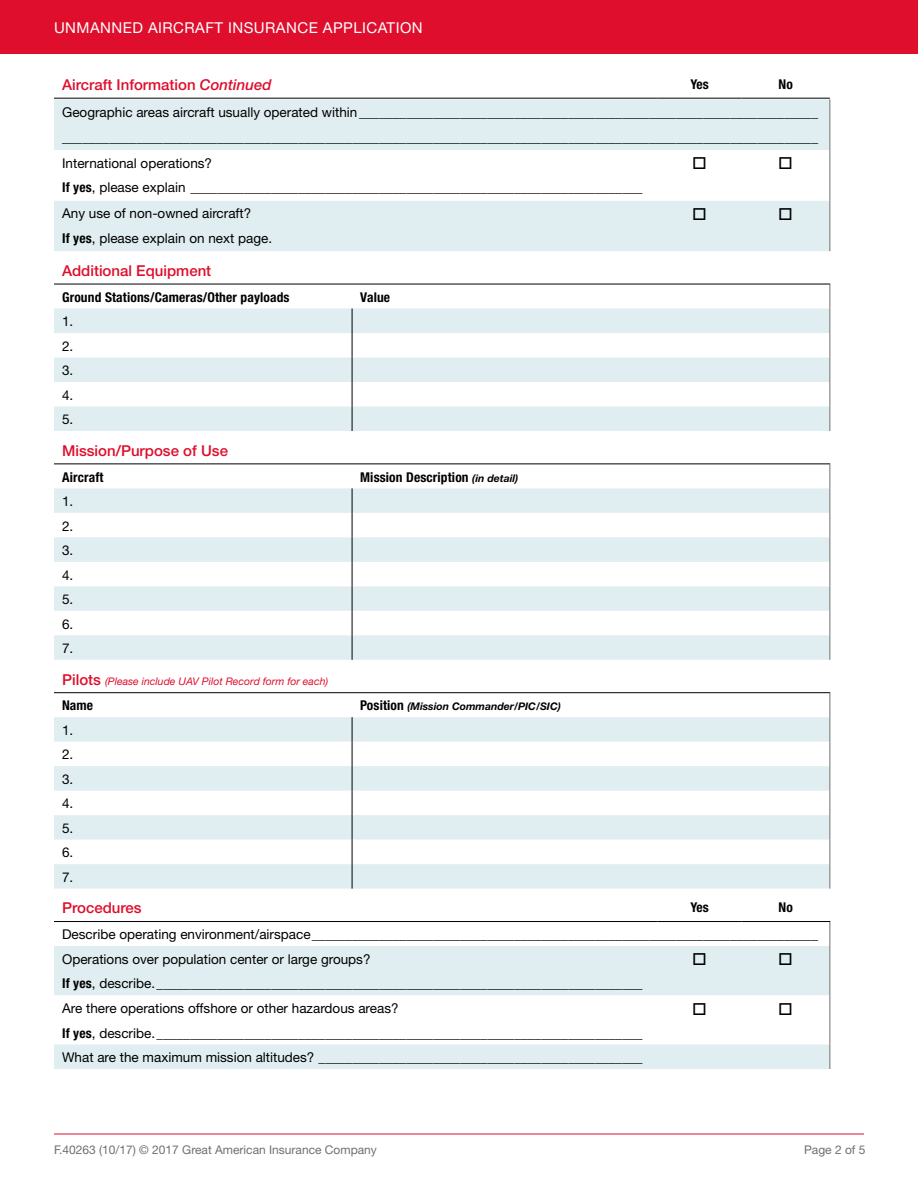
<style>
.page{position:relative;width:918px;height:1188px;background:#fff}
.page>*{position:absolute;margin:0;border:0;box-sizing:border-box;transform-origin:0 0}
.t1{font:500 15px "Helvetica Neue LT Std";color:#de0e2c}
.t2{font:15px "Helvetica Neue LT Std";letter-spacing:.03em;color:#fff}
.t3{font:13.5px/24.5px "Helvetica Neue LT Std";color:#000}
.t4{font:700 condensed 13.5px "Helvetica Neue LT Std";letter-spacing:.01em;color:#000}
.t5{font:12px "Helvetica Neue LT Std";color:#6f6f6f}
.t6{font:italic 10.5px "Helvetica Neue LT Std";color:#de0e2c}
.t7{font:italic 700 10.5px "Helvetica Neue LT Std";color:#000}
.s1{font-style:italic}
.s2{font-weight:700;font-stretch:condensed}
.s3{font-style:italic;font-stretch:normal;font-size:10.5px}
.s4{font-weight:500;font-style:normal;font-size:15px}
.s5{font-style:normal;font-stretch:condensed;font-size:13.5px}
</style>
<div class="page">
<div style="left:0;top:0;width:918px;height:54px;background:#de0e2c"></div>
<hr style="left:54px;top:1134px;width:810px;height:1px;background:#de0e2c">
<div style="left:54px;top:99px;width:776px;height:152px;background:#e1eef1"></div>
<hr style="left:830px;top:99px;width:1px;height:51px;background:#6f6f6f">
<hr style="left:830px;top:150px;width:1px;height:51px;background:#6f6f6f">
<hr style="left:830px;top:201px;width:1px;height:50px;background:#6f6f6f">
<svg style="left:54px;top:285px;width:776px;height:24px"></svg>
<svg style="left:54px;top:309px;width:776px;height:122px;fill:#e1eef1"></svg>
<hr style="left:54px;top:284px;width:298px;height:1px;background:#000">
<hr style="left:352px;top:284px;width:478px;height:1px;background:#000">
<svg style="left:352px;top:309px;width:1px;height:122px"></svg>
<svg style="left:830px;top:284px;width:1px;height:147px"></svg>
<svg style="left:54px;top:488px;width:776px;height:172px;fill:#e1eef1"></svg>
<hr style="left:54px;top:464px;width:298px;height:1px;background:#000">
<hr style="left:352px;top:464px;width:478px;height:1px;background:#000">
<svg style="left:352px;top:488px;width:1px;height:172px"></svg>
<svg style="left:830px;top:464px;width:1px;height:196px"></svg>
<svg style="left:54px;top:693px;width:776px;height:24px"></svg>
<svg style="left:54px;top:717px;width:776px;height:172px;fill:#e1eef1"></svg>
<hr style="left:54px;top:692px;width:298px;height:1px;background:#000">
<hr style="left:352px;top:692px;width:478px;height:1px;background:#000">
<svg style="left:352px;top:717px;width:1px;height:172px"></svg>
<svg style="left:830px;top:693px;width:1px;height:196px"></svg>
<svg style="left:54px;top:946px;width:776px;height:123px;fill:#e1eef1"></svg>
<hr style="left:54px;top:921px;width:604px;height:1px;background:#000">
<hr style="left:658px;top:921px;width:83px;height:1px;background:#000">
<hr style="left:741px;top:921px;width:89px;height:1px;background:#000">
<svg style="left:830px;top:922px;width:1px;height:24px"></svg>
<hr style="left:830px;top:946px;width:1px;height:49px;background:#6f6f6f">
<hr style="left:830px;top:995px;width:1px;height:49px;background:#6f6f6f">
<svg style="left:830px;top:1044px;width:1px;height:25px"></svg>
<hr style="left:54px;top:98px;width:604px;height:1px;background:#000">
<hr style="left:658px;top:98px;width:83px;height:1px;background:#000">
<hr style="left:741px;top:98px;width:89px;height:1px;background:#000">
<svg style="left:54px;top:150px;width:776px;height:51px"></svg>
<svg style="left:694px;top:208px;width:12px;height:12px"></svg>
<svg style="left:780px;top:208px;width:12px;height:12px"></svg>
<svg style="left:694px;top:953px;width:12px;height:12px"></svg>
<svg style="left:780px;top:953px;width:12px;height:12px"></svg>
<svg style="left:694px;top:1003px;width:12px;height:12px"></svg>
<svg style="left:780px;top:1003px;width:12px;height:12px"></svg>
<p class="t2" style="left:54px;top:19px;width:370px">UNMANNED AIRCRAFT INSURANCE APPLICATION</p>
<p class="t1" style="left:62px;top:76px;width:211px">Aircraft Information <span class="s1">Continued</span></p>
<p class="t4" style="left:690px;top:76px;width:20px">Yes</p>
<p class="t4" style="left:778px;top:76px;width:16px">No</p>
<p class="t3" style="left:62px;top:100px;width:757px;line-height:25px">Geographic areas aircraft usually operated within____________________________________________________________________ ________________________________________________________________________________________________________________ International operations?<br><span class="s2">If yes</span>, please explain ___________________________________________________________________</p>
<p class="t3" style="left:62px;top:201px;width:212px">Any use of non-owned aircraft?<br><span class="s2">If yes</span>, please explain on next page.</p>
<p class="t1" style="left:62px;top:262px;width:151px">Additional Equipment</p>
<p class="t4" style="left:62px;top:289px;width:229px">Ground Stations/Cameras/Other payloads</p>
<p class="t4" style="left:360px;top:289px;width:32px">Value</p>
<p class="t3" style="left:62px;top:309px;width:13px;text-align:justify">1.<br>2.<br>3.<br>4.<br>5.</p>
<p class="t1" style="left:62px;top:441px;width:167px">Mission/Purpose of Use</p>
<p class="t4" style="left:62px;top:469px;width:43px">Aircraft</p>
<p class="t4" style="left:360px;top:469px;width:160px">Mission Description <span class="s3">(in detail)</span></p>
<p class="t3" style="left:62px;top:489px;width:13px;text-align:justify">1.<br>2.<br>3.<br>4.<br>5.<br>6.<br>7.</p>
<p class="t6" style="left:62px;top:675px;width:268px"><span class="s4">Pilots</span> (Please include UAV Pilot Record form for each)</p>
<p class="t4" style="left:62px;top:697px;width:33px">Name</p>
<p class="t7" style="left:360px;top:700px;width:202px"><span class="s5">Position</span> (Mission Commander/PIC/SIC)</p>
<p class="t3" style="left:62px;top:718px;width:13px;text-align:justify">1.<br>2.<br>3.<br>4.<br>5.<br>6.<br>7.</p>
<p class="t1" style="left:62px;top:899px;width:81px">Procedures</p>
<p class="t4" style="left:690px;top:899px;width:20px">Yes</p>
<p class="t4" style="left:778px;top:899px;width:16px">No</p>
<p class="t3" style="left:62px;top:922px;width:757px">Describe operating environment/airspace___________________________________________________________________________<br>Operations over population center or large groups?<br><span class="s2">If yes</span>, describe.________________________________________________________________________</p>
<p class="t3" style="left:62px;top:996px;width:582px">Are there operations offshore or other hazardous areas?<br><span class="s2">If yes</span>, describe.________________________________________________________________________</p>
<p class="t3" style="left:62px;top:1045px;width:582px">What are the maximum mission altitudes? ________________________________________________</p>
<p class="t5" style="left:54px;top:1142px;width:324px">F.40263 (10/17) © 2017 Great American Insurance Company</p>
<p class="t5" style="left:804px;top:1142px;width:63px">Page 2 of 5</p>
</div>
